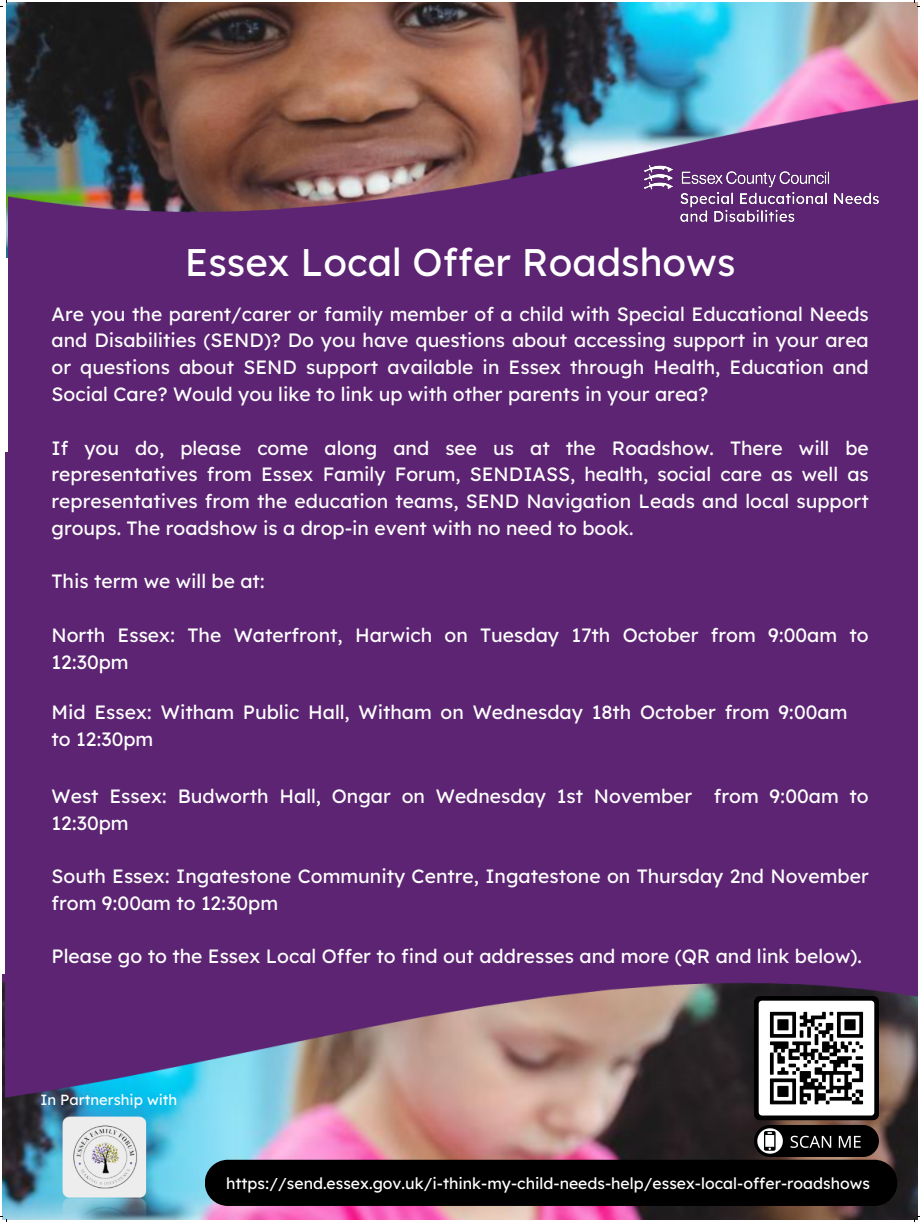
<style>
.page{position:relative;width:920px;height:1222px;background:#fff}
.page>*{position:absolute;margin:0;border:0;box-sizing:border-box;transform-origin:0 0}
.t1{font:38.5px "Lexend Deca";color:#fff}
.t2{font:19.25px/26.8px "Lexend Deca";color:#fff}
.t3{font:15.75px "Lexend Deca";color:#fff}
.t4{font:14.7px "Lexend Deca";color:#fff}
.s1{font-family:"Lexend"}
</style>
<div class="page">
<img style="left:6px;top:3px;width:910px;height:255px">
<img style="left:3px;top:974px;width:913px;height:245px">
<img style="left:8px;top:86px;width:908px;height:366px">
<img style="left:6px;top:452px;width:910px;height:656px">
<img style="left:644px;top:166px;width:234px;height:55px">
<img style="left:59px;top:1116px;width:88px;height:103px">
<div style="left:205px;top:1159px;width:692px;height:46px;background:#000;border-radius:23px"></div>
<img style="left:754px;top:996px;width:124px;height:160px">
<svg style="left:913px;top:0;width:6px;height:7px"></svg>
<svg style="left:0;top:1216px;width:7px;height:6px"></svg>
<svg style="left:913px;top:1216px;width:6px;height:6px"></svg>
<p class="t1" style="left:185px;top:237px;width:552px">Essex Local Offer Roadshows</p>
<p class="t2" style="left:51px;top:300px;width:818px;text-align:justify">Are you the parent/carer or family member of a child with Special Educational Needs and Disabilities (SEND)? Do you have questions about accessing support in your area or questions about SEND support available in Essex through Health, Education and Social Care? Would you like to link up with other parents in your area?</p>
<p class="t2" style="left:51px;top:434px;width:818px;text-align:justify">If you do, please come along and see us at the Roadshow. There will be representatives from Essex Family Forum, SENDIASS, health, social care as well as representatives from the education teams, SEND Navigation Leads and local support groups. The roadshow is a drop-in event with no need to book.</p>
<p class="t2" style="left:51px;top:568px;width:215px">This term we will be at:</p>
<p class="t2" style="left:51px;top:621px;width:818px">North Essex: The Waterfront, Harwich on Tuesday 17th October from 9:00am to<br>12:30pm</p>
<p class="t2" style="left:51px;top:698px;width:797px">Mid Essex: Witham <span class="s1">Public</span> Hall, Witham on Wednesday 18th October from 9:00am to 12:30pm</p>
<p class="t2" style="left:51px;top:782px;width:818px">West Essex: Budworth Hall, Ongar on Wednesday 1st November from 9:00am to<br>12:30pm</p>
<p class="t2" style="left:51px;top:862px;width:818px">South Essex: Ingatestone Community Centre, Ingatestone on Thursday 2nd November from 9:00am to 12:30pm</p>
<p class="t2" style="left:51px;top:942px;width:811px">Please go to the Essex Local Offer to find out addresses and more (QR and link below).</p>
<p class="t4" style="left:40px;top:1090px;width:138px">In Partnership with</p>
<p class="t3" style="left:226px;top:1173px;width:645px">https://send.essex.gov.uk/i-think-my-child-needs-help/essex-local-offer-roadshows</p>
</div>
